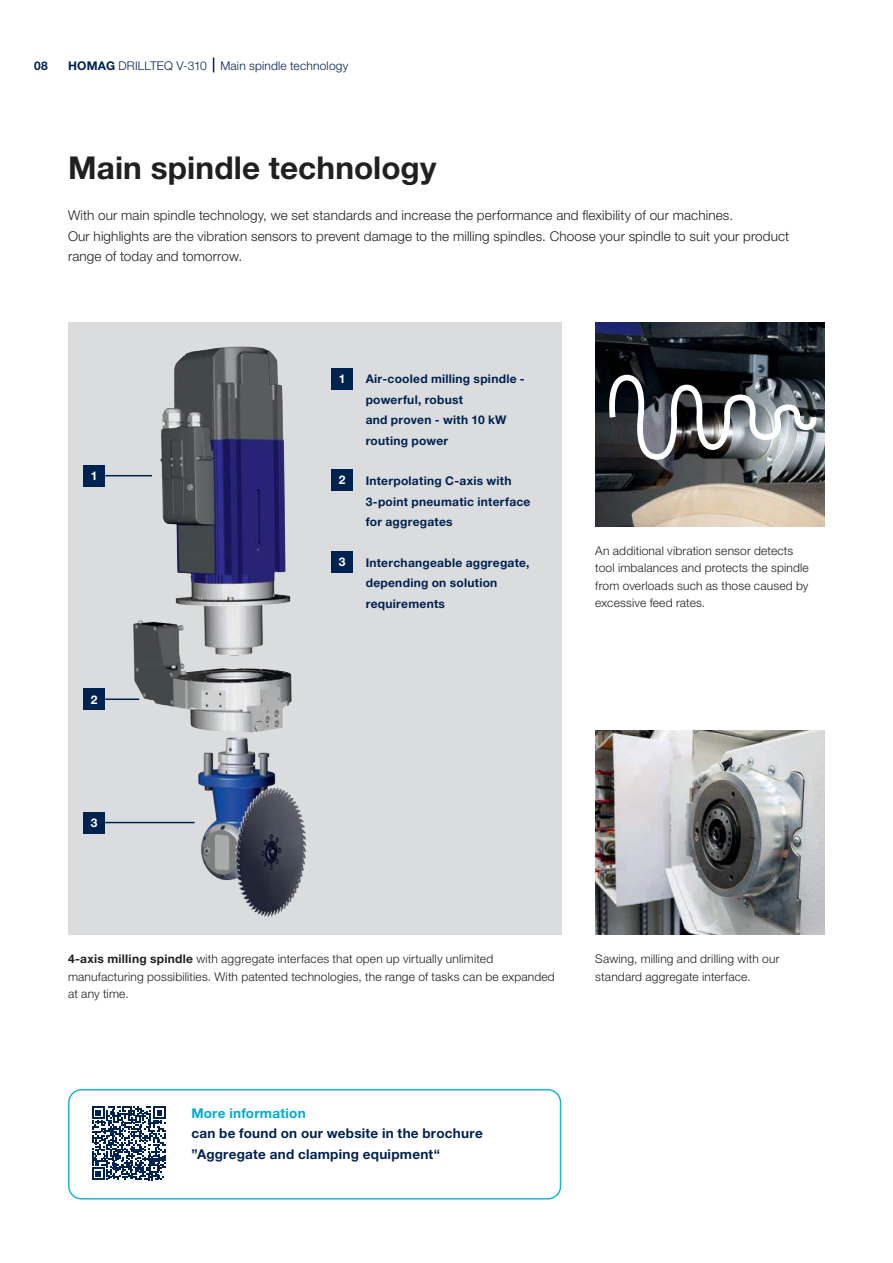
<style>
.page{position:relative;width:893px;height:1263px;background:#fff}
.page>*{position:absolute;margin:0;border:0;box-sizing:border-box;transform-origin:0 0}
.t1{font:700 31.5px "Helvetica Neue LTW1 G";letter-spacing:.005em;color:#221f1f}
.t2{font:300 13.5px/20.4px "Helvetica Neue LTW1 G";letter-spacing:.01em;color:#221f1f}
.t3{font:700 13.5px/20.4px "Helvetica Neue LTW1 G";letter-spacing:.02em;color:#00224f}
.t4{font:700 13.5px "Helvetica Neue LTW1 G";letter-spacing:.02em;color:#00acd4}
.t5{font:300 12px/17.2px "Helvetica Neue LTW1 G";letter-spacing:.015em;color:#221f1f}
.t6{font:700 12px/20.4px "Helvetica Neue LTW1 G";letter-spacing:.025em;color:#00224f}
.t7{font:300 12px "Helvetica Neue LTW1 G";letter-spacing:.015em;color:#00224f}
.t8{font:700 12px "Helvetica Neue LTW1 G";color:#fff}
.s1{font-weight:700}
</style>
<div class="page">
<div style="left:68px;top:322px;width:493px;height:612px;background:#dbdcde"></div>
<img style="left:595px;top:730px;width:230px;height:204px">
<img style="left:595px;top:322px;width:230px;height:204px">
<img style="left:127px;top:346px;width:180px;height:571px">
<svg style="left:607px;top:372px;width:214px;height:91px;background:#65686c"></svg>
<div style="left:84px;top:465px;width:21px;height:21px;background:#00224f"></div>
<div style="left:84px;top:689px;width:21px;height:21px;background:#00224f"></div>
<div style="left:84px;top:812px;width:21px;height:21px;background:#00224f"></div>
<hr style="left:105px;top:475px;width:47px;height:1px;background:#00224f">
<hr style="left:105px;top:698px;width:34px;height:2px;background:#00224f">
<hr style="left:105px;top:822px;width:90px;height:1px;background:#00224f">
<svg style="left:213px;top:58px;width:1px;height:14px"></svg>
<div style="left:68px;top:1089px;width:493px;height:110px;border:2px solid #00acd4;border-radius:13px"></div>
<svg style="left:92px;top:1106px;width:74px;height:74px"></svg>
<div style="left:332px;top:369px;width:21px;height:21px;background:#00224f"></div>
<div style="left:332px;top:469px;width:21px;height:22px;background:#00224f"></div>
<div style="left:332px;top:551px;width:21px;height:21px;background:#00224f"></div>
<p class="t6" style="left:34px;top:55px;width:15px">08</p>
<p class="t7" style="left:68px;top:59px;width:282px"><span class="s1">HOMAG</span> DRILLTEQ V-310 Main spindle technology</p>
<h1 class="t1" style="left:68px;top:151px;width:370px">Main spindle technology</h1>
<p class="t2" style="left:68px;top:205px;width:723px">With our main spindle technology, we set standards and increase the performance and flexibility of our machines.<br>Our highlights are the vibration sensors to prevent damage to the milling spindles. Choose your spindle to suit your product range of today and tomorrow.</p>
<p class="t8" style="left:91px;top:469px;width:8px">1</p>
<p class="t8" style="left:91px;top:693px;width:8px">2</p>
<p class="t8" style="left:339px;top:373px;width:8px">1</p>
<p class="t6" style="left:366px;top:369px;width:161px">Air-cooled milling spindle - powerful, robust<br>and proven - with 10 kW routing power</p>
<p class="t8" style="left:339px;top:474px;width:8px">2</p>
<p class="t6" style="left:366px;top:471px;width:166px">Interpolating C-axis with<br>3-point pneumatic interface for aggregates</p>
<p class="t8" style="left:339px;top:555px;width:8px">3</p>
<p class="t6" style="left:366px;top:553px;width:165px">Interchangeable aggregate, depending on solution requirements</p>
<p class="t5" style="left:595px;top:542px;width:215px">An additional vibration sensor detects tool imbalances and protects the spindle from overloads such as those caused by excessive feed rates.</p>
<p class="t8" style="left:91px;top:816px;width:8px">3</p>
<p class="t5" style="left:68px;top:950px;width:488px"><span class="s1">4-axis milling spindle</span> with aggregate interfaces that open up virtually unlimited manufacturing possibilities. With patented technologies, the range of tasks can be expanded at any time.</p>
<p class="t5" style="left:595px;top:950px;width:186px">Sawing, milling and drilling with our standard aggregate interface.</p>
<p class="t4" style="left:191px;top:1106px;width:116px">More information</p>
<p class="t3" style="left:191px;top:1123px;width:293px">can be found on our website in the brochure ”Aggregate and clamping equipment“</p>
</div>
